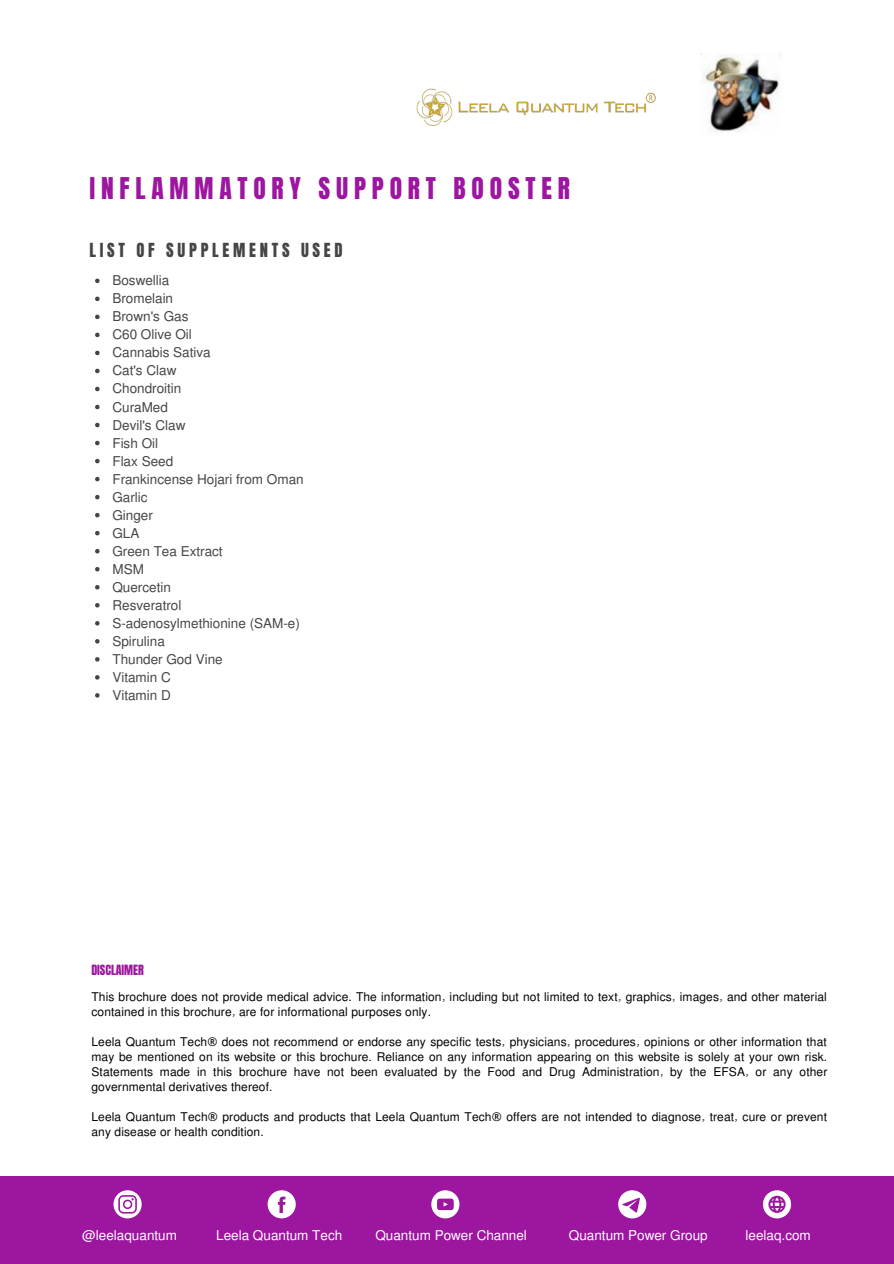
<style>
.page{position:relative;width:894px;height:1264px;background:#fff}
.page>*{position:absolute;margin:0;border:0;box-sizing:border-box;transform-origin:0 0}
.t1{font:25.5px "Anton";letter-spacing:.225em;color:#9c169f}
.t2{font:16.5px "Anton";letter-spacing:.225em;color:#444645}
.t3{font:13.5px "Mukti";color:#444645}
.t4{font:13.5px "Mukti";color:#fff}
.t5{font:12px/15px "Mukti";letter-spacing:.01em;color:#000}
.t6{font:12px "Anton";letter-spacing:-.005em;color:#9c169f}
.s1{font-family:"Noto Sans"}
</style>
<div class="page">
<img style="left:416px;top:88px;width:240px;height:38px">
<img style="left:701px;top:53px;width:80px;height:78px">
<svg style="left:95px;top:278px;width:4px;height:5px"></svg>
<svg style="left:95px;top:296px;width:4px;height:5px"></svg>
<svg style="left:95px;top:314px;width:4px;height:5px"></svg>
<svg style="left:95px;top:333px;width:4px;height:4px"></svg>
<svg style="left:95px;top:351px;width:4px;height:4px"></svg>
<svg style="left:95px;top:369px;width:4px;height:4px"></svg>
<svg style="left:95px;top:387px;width:4px;height:4px"></svg>
<svg style="left:95px;top:405px;width:4px;height:4px"></svg>
<svg style="left:95px;top:423px;width:4px;height:4px"></svg>
<svg style="left:95px;top:441px;width:4px;height:4px"></svg>
<svg style="left:95px;top:459px;width:4px;height:4px"></svg>
<svg style="left:95px;top:477px;width:4px;height:4px"></svg>
<svg style="left:95px;top:495px;width:4px;height:4px"></svg>
<svg style="left:95px;top:513px;width:4px;height:4px"></svg>
<svg style="left:95px;top:531px;width:4px;height:4px"></svg>
<svg style="left:95px;top:549px;width:4px;height:4px"></svg>
<svg style="left:95px;top:567px;width:4px;height:4px"></svg>
<svg style="left:95px;top:585px;width:4px;height:4px"></svg>
<svg style="left:95px;top:603px;width:4px;height:4px"></svg>
<svg style="left:95px;top:621px;width:4px;height:4px"></svg>
<svg style="left:95px;top:639px;width:4px;height:4px"></svg>
<svg style="left:95px;top:657px;width:4px;height:4px"></svg>
<svg style="left:95px;top:675px;width:4px;height:4px"></svg>
<svg style="left:95px;top:693px;width:4px;height:4px"></svg>
<div style="left:0;top:1176px;width:893px;height:87px;background:#9c169f"></div>
<svg style="left:113px;top:1190px;width:29px;height:28px"></svg>
<svg style="left:267px;top:1190px;width:29px;height:28px"></svg>
<svg style="left:618px;top:1190px;width:28px;height:28px"></svg>
<svg style="left:431px;top:1190px;width:28px;height:28px"></svg>
<svg style="left:762px;top:1190px;width:28px;height:28px"></svg>
<p class="t1" style="left:89px;top:170px;width:482px">INFLAMMATORY SUPPORT BOOSTER</p>
<p class="t2" style="left:89px;top:238px;width:255px">LIST OF SUPPLEMENTS USED</p>
<p class="t3" style="left:112px;top:271px;width:58px">Boswellia</p>
<p class="t3" style="left:112px;top:289px;width:62px">Bromelain</p>
<p class="t3" style="left:112px;top:307px;width:78px">Brown's Gas</p>
<p class="t3" style="left:112px;top:325px;width:81px">C60 Olive Oil</p>
<p class="t3" style="left:112px;top:343px;width:100px">Cannabis Sativa</p>
<p class="t3" style="left:112px;top:361px;width:66px">Cat's Claw</p>
<p class="t3" style="left:112px;top:379px;width:70px">Chondroitin</p>
<p class="t3" style="left:112px;top:397px;width:57px">CuraMed</p>
<p class="t3" style="left:112px;top:415px;width:75px">Devil's Claw</p>
<p class="t3" style="left:112px;top:433px;width:47px">Fish Oil</p>
<p class="t3" style="left:112px;top:451px;width:62px">Flax Seed</p>
<p class="t3" style="left:112px;top:469px;width:193px">Frankincense Hojari from Oman</p>
<p class="t3" style="left:112px;top:487px;width:37px">Garlic</p>
<p class="t3" style="left:112px;top:505px;width:42px">Ginger</p>
<p class="t3" style="left:112px;top:523px;width:28px">GLA</p>
<p class="t3" style="left:112px;top:541px;width:112px">Green Tea Extract</p>
<p class="t3" style="left:112px;top:559px;width:33px">MSM</p>
<p class="t3" style="left:112px;top:577px;width:60px">Quercetin</p>
<p class="t3" style="left:112px;top:595px;width:70px">Resveratrol</p>
<p class="t3" style="left:112px;top:613px;width:189px">S-adenosylmethionine (SAM-e)</p>
<p class="t3" style="left:112px;top:631px;width:54px">Spirulina</p>
<p class="t3" style="left:112px;top:649px;width:112px">Thunder God Vine</p>
<p class="t3" style="left:112px;top:667px;width:60px">Vitamin C</p>
<p class="t3" style="left:112px;top:685px;width:60px">Vitamin D</p>
<p class="t6" style="left:91px;top:961px;width:54px">DISCLAIMER</p>
<p class="t5" style="left:91px;top:988px;width:736px">This brochure does not provide medical advice. The information, including but not limited to text, graphics, images, and other material contained in this brochure, are for informational purposes only.</p>
<p class="t5" style="left:91px;top:1033px;width:737px;text-align:justify">Leela Quantum Tech<span class="s1">®️</span> does not recommend or endorse any specific tests, physicians, procedures, opinions or other information that may be mentioned on its website or this brochure. Reliance on any information appearing on this website is solely at your own risk.<br>Statements made in this brochure have not been evaluated by the Food and Drug Administration, by the EFSA, or any other governmental derivatives thereof.</p>
<p class="t5" style="left:91px;top:1108px;width:737px">Leela Quantum Tech<span class="s1">®️</span> products and products that Leela Quantum Tech<span class="s1">®️</span> offers are not intended to diagnose, treat, cure or prevent any disease or health condition.</p>
<p class="t4" style="left:82px;top:1225px;width:96px">@leelaquantum</p>
<p class="t4" style="left:216px;top:1225px;width:127px">Leela Quantum Tech</p>
<p class="t4" style="left:375px;top:1225px;width:153px">Quantum Power Channel</p>
<p class="t4" style="left:568px;top:1225px;width:140px">Quantum Power Group</p>
<p class="t4" style="left:745px;top:1225px;width:67px">leelaq.com</p>
</div>
